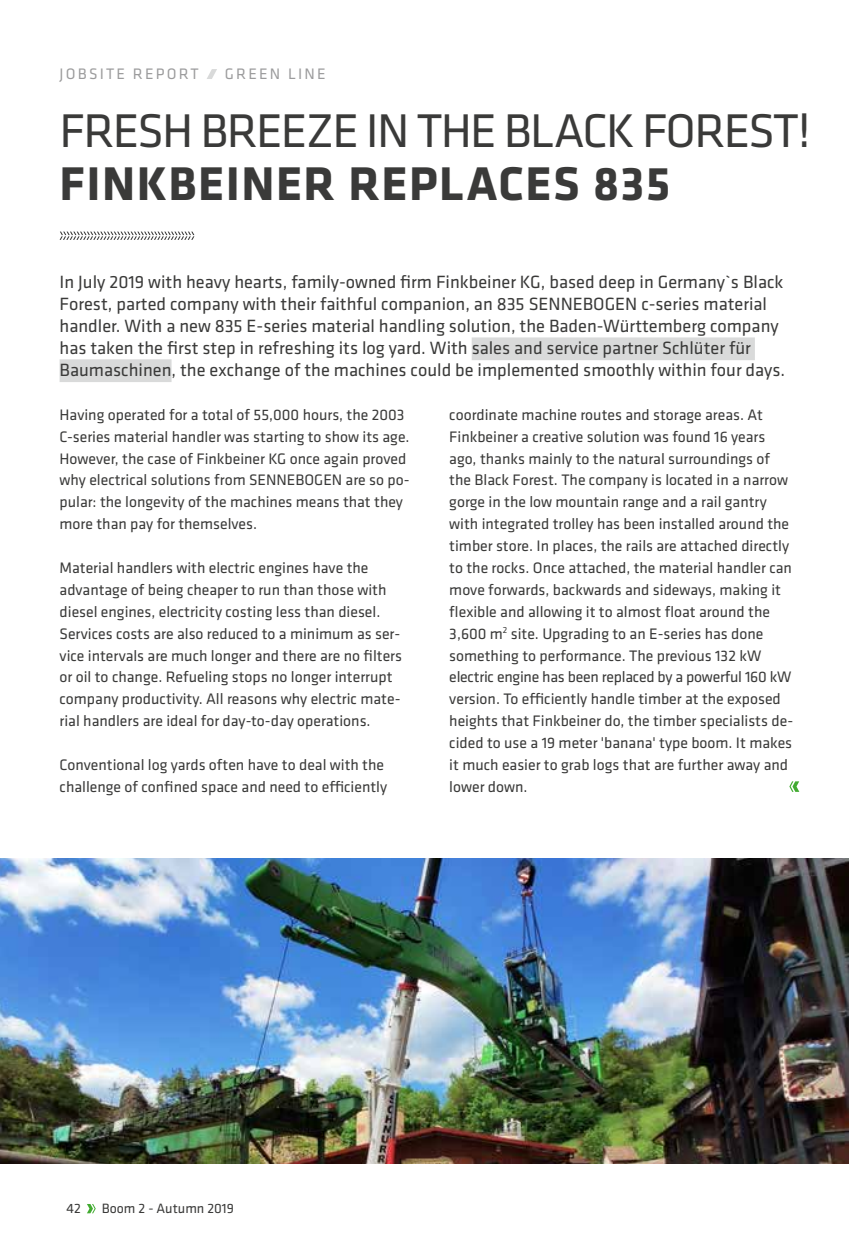
<style>
.page{position:relative;width:849px;height:1246px;background:#fff}
.page>*{position:absolute;margin:0;border:0;box-sizing:border-box;transform-origin:0 0}
.t1{font:49px "Klavika Basic";letter-spacing:-.035em;color:#3a3a39}
.t2{font:700 49px "Klavika Basic";letter-spacing:.03em;color:#3a3a39}
.t3{font:18.38px/21.9px "Klavika Basic";color:#3a3a39}
.t4{font:15.75px/21.9px "Klavika Basic";color:#3a3a39}
.t5{font:15.75px "Klavika Basic";letter-spacing:.14em;color:#9c9c9d}
.t6{font:14px "Klavika Basic";color:#3a3a39}
</style>
<div class="page">
<svg style="left:60px;top:231px;width:134px;height:9px"></svg>
<div style="left:471px;top:337px;width:283px;height:23px;background:#d9dada"></div>
<div style="left:60px;top:359px;width:111px;height:23px;background:#d9dada"></div>
<hr style="left:848px;top:858px;width:1px;height:305px;background:#3a3a39">
<svg style="left:789px;top:781px;width:10px;height:10px"></svg>
<img style="left:0;top:858px;width:848px;height:305px">
<svg style="left:207px;top:69px;width:10px;height:10px"></svg>
<svg style="left:87px;top:1204px;width:9px;height:8px"></svg>
<p class="t5" style="left:60px;top:63px;width:141px">JOBSITE REPORT</p>
<p class="t5" style="left:225px;top:63px;width:102px">GREEN LINE</p>
<h1 class="t1" style="left:60px;top:99px;width:752px">FRESH BREEZE IN THE BLACK FOREST!</h1>
<h1 class="t2" style="left:60px;top:148px;width:612px">FINKBEINER REPLACES 835</h1>
<p class="t3" style="left:60px;top:271px;width:727px">In July 2019 with heavy hearts, family-owned firm Finkbeiner KG, based deep in Germany`s Black Forest, parted company with their faithful companion, an 835 SENNEBOGEN c-series material handler. With a new 835 E-series material handling solution, the Baden-Württemberg company has taken the first step in refreshing its log yard. With sales and service partner Schlüter für Baumaschinen, the exchange of the machines could be implemented smoothly within four days.</p>
<p class="t4" style="left:449px;top:403px;width:345px">coordinate machine routes and storage areas. At Finkbeiner a creative solution was found 16 years ago, thanks mainly to the natural surroundings of the Black Forest. The company is located in a narrow gorge in the low mountain range and a rail gantry with integrated trolley has been installed around the timber store. In places, the rails are attached directly to the rocks. Once attached, the material handler can move forwards, backwards and sideways, making it flexible and allowing it to almost float around the 3,600 m<sup>2</sup> site. Upgrading to an E-series has done something to performance. The previous 132 kW electric engine has been replaced by a powerful 160 kW version. To efficiently handle timber at the exposed heights that Finkbeiner do, the timber specialists de&shy;cided to use a 19 meter 'banana' type boom. It makes it much easier to grab logs that are further away and lower down.</p>
<p class="t4" style="left:60px;top:403px;width:351px">Having operated for a total of 55,000 hours, the 2003<br>C-series material handler was starting to show its age.<br>However, the case of Finkbeiner KG once again proved why electrical solutions from SENNEBOGEN are so po&shy;pular: the longevity of the machines means that they more than pay for themselves.</p>
<p class="t4" style="left:60px;top:556px;width:344px">Material handlers with electric engines have the advantage of being cheaper to run than those with diesel engines, electricity costing less than diesel.<br>Services costs are also reduced to a minimum as ser&shy;vice intervals are much longer and there are no filters or oil to change. Refueling stops no longer interrupt company productivity. All reasons why electric mate&shy;rial handlers are ideal for day-to-day operations.</p>
<p class="t4" style="left:60px;top:753px;width:329px">Conventional log yards often have to deal with the challenge of confined space and need to efficiently</p>
<p class="t6" style="left:66px;top:1199px;width:16px">42</p>
<p class="t6" style="left:102px;top:1199px;width:134px">Boom 2 - Autumn 2019</p>
</div>
